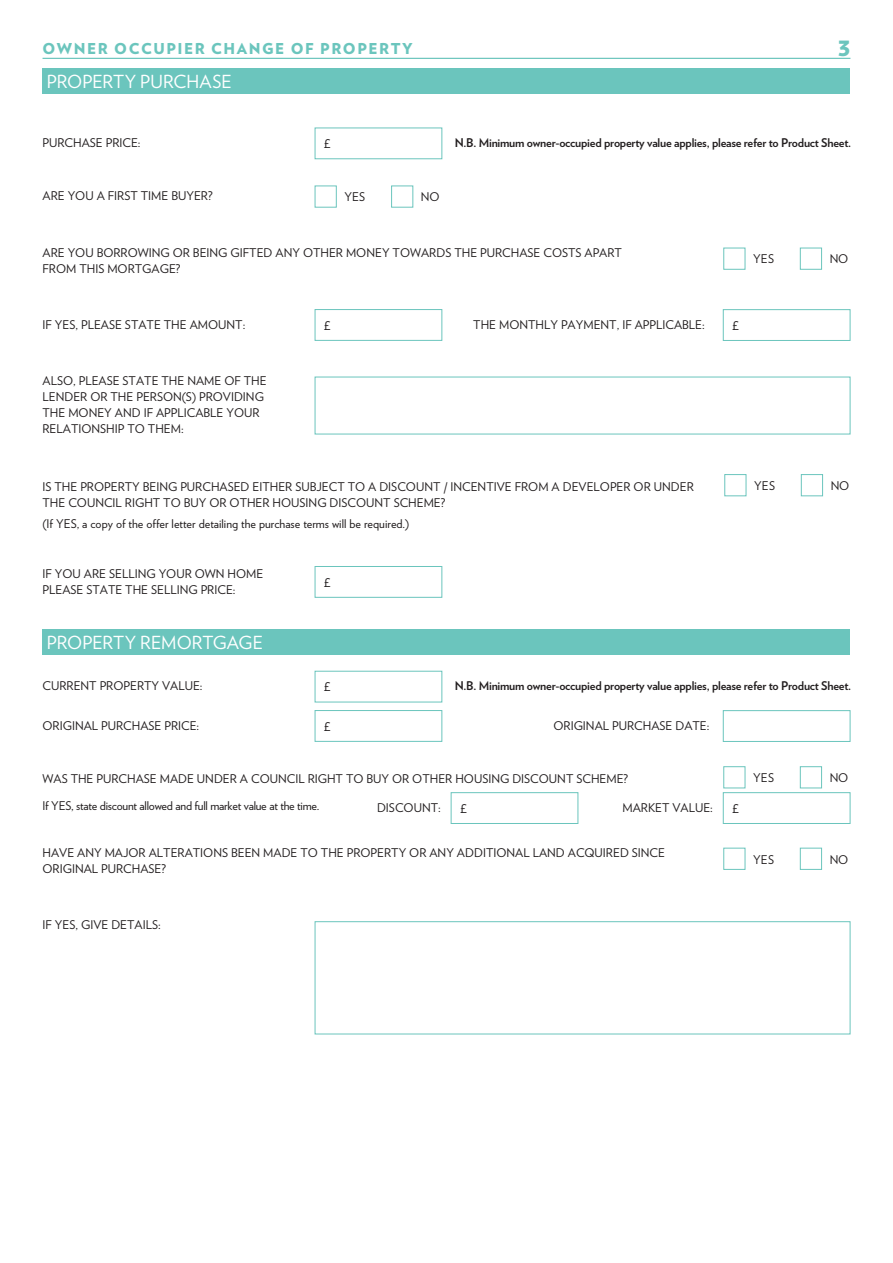
<style>
.page{position:relative;width:893px;height:1263px;background:#fff}
.page>*{position:absolute;margin:0;border:0;box-sizing:border-box;transform-origin:0 0}
.t1{font:900 21px "Verlag";color:#6bc5bd}
.t2{font:18px "Verlag";letter-spacing:.005em;color:#fff}
.t3{font:900 15px "Verlag";letter-spacing:.1em;color:#6bc5bd}
.t4{font:12px/16.2px "Verlag";color:#231f20}
.t5{font:700 12px "Verlag";letter-spacing:-.02em;color:#231f20}
.t6{font:12px "Verlag";letter-spacing:-.02em;color:#231f20}
</style>
<div class="page">
<hr style="left:43px;top:58px;width:807px;height:1px;background:#6bc5bd">
<div style="left:43px;top:68px;width:807px;height:26px;background:#6bc5bd"></div>
<div style="left:43px;top:629px;width:807px;height:26px;background:#6bc5bd"></div>
<div style="left:315px;top:186px;width:22px;height:22px;background:#fff;border:1px solid #6bc5bd"></div>
<div style="left:391px;top:186px;width:22px;height:22px;background:#fff;border:1px solid #6bc5bd"></div>
<div style="left:723px;top:248px;width:22px;height:22px;background:#fff;border:1px solid #6bc5bd"></div>
<div style="left:800px;top:248px;width:22px;height:22px;background:#fff;border:1px solid #6bc5bd"></div>
<div style="left:723px;top:766px;width:22px;height:22px;background:#fff;border:1px solid #6bc5bd"></div>
<div style="left:800px;top:766px;width:22px;height:22px;background:#fff;border:1px solid #6bc5bd"></div>
<div style="left:723px;top:848px;width:22px;height:22px;background:#fff;border:1px solid #6bc5bd"></div>
<div style="left:800px;top:848px;width:22px;height:22px;background:#fff;border:1px solid #6bc5bd"></div>
<div style="left:724px;top:474px;width:22px;height:22px;background:#fff;border:1px solid #6bc5bd"></div>
<div style="left:801px;top:474px;width:22px;height:22px;background:#fff;border:1px solid #6bc5bd"></div>
<div style="left:315px;top:921px;width:535px;height:113px;border:1px solid #6bc5bd"></div>
<div style="left:315px;top:128px;width:127px;height:31px;border:1px solid #6bc5bd"></div>
<div style="left:315px;top:671px;width:127px;height:31px;border:1px solid #6bc5bd"></div>
<div style="left:315px;top:566px;width:127px;height:32px;border:1px solid #6bc5bd"></div>
<div style="left:315px;top:309px;width:127px;height:32px;border:1px solid #6bc5bd"></div>
<div style="left:451px;top:792px;width:127px;height:32px;border:1px solid #6bc5bd"></div>
<div style="left:723px;top:792px;width:127px;height:32px;border:1px solid #6bc5bd"></div>
<div style="left:315px;top:710px;width:127px;height:32px;border:1px solid #6bc5bd"></div>
<div style="left:723px;top:309px;width:127px;height:32px;border:1px solid #6bc5bd"></div>
<div style="left:723px;top:710px;width:127px;height:32px;border:1px solid #6bc5bd"></div>
<p class="t3" style="left:43px;top:36px;width:372px">OWNER OCCUPIER CHANGE OF PROPERTY</p>
<h1 class="t1" style="left:838px;top:31px;width:14px">3</h1>
<h2 class="t2" style="left:47px;top:68px;width:186px">PROPERTY PURCHASE</h2>
<p class="t4" style="left:43px;top:134px;width:100px">PURCHASE PRICE:</p>
<p class="t4" style="left:43px;top:187px;width:172px">ARE YOU A FIRST TIME BUYER?</p>
<p class="t4" style="left:324px;top:135px;width:8px">£</p>
<p class="t5" style="left:455px;top:133px;width:398px">N.B. Minimum owner-occupied property value applies, please refer to Product Sheet.</p>
<p class="t4" style="left:344px;top:188px;width:22px">YES</p>
<p class="t4" style="left:421px;top:188px;width:20px">NO</p>
<p class="t4" style="left:43px;top:244px;width:581px">ARE YOU BORROWING OR BEING GIFTED ANY OTHER MONEY TOWARDS THE PURCHASE COSTS APART<br>FROM THIS MORTGAGE?</p>
<p class="t4" style="left:43px;top:316px;width:204px">IF YES, PLEASE STATE THE AMOUNT:</p>
<p class="t4" style="left:43px;top:372px;width:226px">ALSO, PLEASE STATE THE NAME OF THE<br>LENDER OR THE PERSON(S) PROVIDING<br>THE MONEY AND IF APPLICABLE YOUR<br>RELATIONSHIP TO THEM:</p>
<p class="t4" style="left:324px;top:317px;width:8px">£</p>
<p class="t4" style="left:473px;top:316px;width:233px">THE MONTHLY PAYMENT, IF APPLICABLE:</p>
<p class="t4" style="left:43px;top:478px;width:653px">IS THE PROPERTY BEING PURCHASED EITHER SUBJECT TO A DISCOUNT / INCENTIVE FROM A DEVELOPER OR UNDER<br>THE COUNCIL RIGHT TO BUY OR OTHER HOUSING DISCOUNT SCHEME?</p>
<p class="t4" style="left:43px;top:515px;width:368px">(If YES, a copy of the offer letter detailing the purchase terms will be required.)</p>
<p class="t4" style="left:43px;top:565px;width:222px">IF YOU ARE SELLING YOUR OWN HOME<br>PLEASE STATE THE SELLING PRICE:</p>
<h2 class="t2" style="left:47px;top:629px;width:218px">PROPERTY REMORTGAGE</h2>
<p class="t4" style="left:324px;top:574px;width:8px">£</p>
<p class="t4" style="left:753px;top:250px;width:22px">YES</p>
<p class="t4" style="left:830px;top:250px;width:20px">NO</p>
<p class="t4" style="left:732px;top:317px;width:8px">£</p>
<p class="t4" style="left:754px;top:477px;width:22px">YES</p>
<p class="t4" style="left:831px;top:477px;width:20px">NO</p>
<p class="t4" style="left:43px;top:677px;width:162px">CURRENT PROPERTY VALUE:</p>
<p class="t4" style="left:43px;top:716px;width:158px">ORIGINAL PURCHASE PRICE:</p>
<p class="t4" style="left:324px;top:678px;width:8px">£</p>
<p class="t4" style="left:324px;top:718px;width:8px">£</p>
<p class="t5" style="left:455px;top:677px;width:398px">N.B. Minimum owner-occupied property value applies, please refer to Product Sheet.</p>
<p class="t4" style="left:553px;top:717px;width:157px">ORIGINAL PURCHASE DATE:</p>
<p class="t4" style="left:43px;top:770px;width:587px">WAS THE PURCHASE MADE UNDER A COUNCIL RIGHT TO BUY OR OTHER HOUSING DISCOUNT SCHEME?</p>
<p class="t6" style="left:43px;top:797px;width:278px">If YES, state discount allowed and full market value at the time.</p>
<p class="t4" style="left:43px;top:844px;width:624px">HAVE ANY MAJOR ALTERATIONS BEEN MADE TO THE PROPERTY OR ANY ADDITIONAL LAND ACQUIRED SINCE<br>ORIGINAL PURCHASE?</p>
<p class="t4" style="left:460px;top:800px;width:8px">£</p>
<p class="t4" style="left:622px;top:799px;width:92px">MARKET VALUE:</p>
<p class="t4" style="left:732px;top:800px;width:8px">£</p>
<p class="t4" style="left:377px;top:799px;width:65px">DISCOUNT:</p>
<p class="t4" style="left:753px;top:769px;width:22px">YES</p>
<p class="t4" style="left:830px;top:769px;width:20px">NO</p>
<p class="t4" style="left:753px;top:850px;width:22px">YES</p>
<p class="t4" style="left:830px;top:850px;width:20px">NO</p>
<p class="t4" style="left:43px;top:916px;width:120px">IF YES, GIVE DETAILS:</p>
</div>
